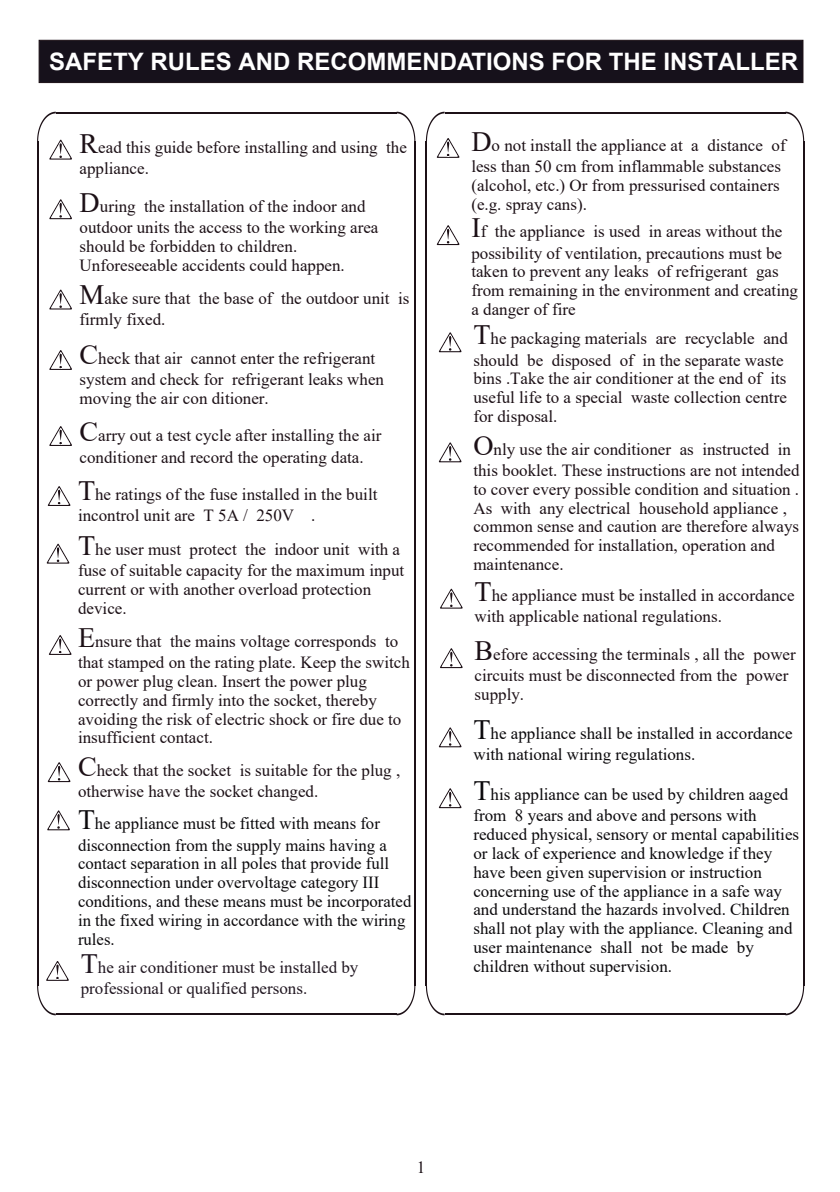
<style>
.page{position:relative;width:840px;height:1192px;background:#fff}
.page>*{position:absolute;margin:0;border:0;box-sizing:border-box;transform-origin:0 0}
.t1{font:700 24px "Arial";color:#fff}
.t2{font:17px/21.2px "Times New Roman";color:#1c1016}
.t3{font:17px/18.8px "Times New Roman";color:#0b090c}
.t4{font:17px "Times New Roman";color:#211721}
.s1{font-size:28px}
</style>
<div class="page">
<div style="left:39px;top:40px;width:764px;height:43px;background:#16111b;border:1px solid #1c1016"></div>
<svg style="left:49px;top:199px;width:23px;height:20px"></svg>
<svg style="left:49px;top:289px;width:23px;height:21px"></svg>
<svg style="left:49px;top:350px;width:23px;height:20px"></svg>
<svg style="left:49px;top:426px;width:23px;height:20px"></svg>
<svg style="left:48px;top:486px;width:23px;height:20px"></svg>
<svg style="left:46px;top:543px;width:24px;height:21px"></svg>
<svg style="left:49px;top:635px;width:23px;height:20px"></svg>
<svg style="left:48px;top:762px;width:23px;height:20px"></svg>
<hr style="left:56px;top:112px;width:341px;height:1px;background:#1c1016">
<svg style="left:397px;top:112px;width:18px;height:29px"></svg>
<hr style="left:414px;top:141px;width:1px;height:845px;background:#1c1016">
<svg style="left:397px;top:986px;width:18px;height:29px"></svg>
<hr style="left:56px;top:1014px;width:341px;height:1px;background:#1c1016">
<hr style="left:37px;top:141px;width:1px;height:845px;background:#1c1016">
<svg style="left:37px;top:112px;width:35px;height:48px"></svg>
<svg style="left:437px;top:225px;width:23px;height:20px"></svg>
<svg style="left:439px;top:332px;width:23px;height:20px"></svg>
<svg style="left:439px;top:442px;width:23px;height:20px"></svg>
<svg style="left:440px;top:588px;width:23px;height:21px"></svg>
<hr style="left:445px;top:112px;width:340px;height:1px;background:#1c1016">
<svg style="left:785px;top:112px;width:19px;height:29px"></svg>
<hr style="left:803px;top:141px;width:1px;height:845px;background:#1c1016">
<svg style="left:785px;top:986px;width:19px;height:29px"></svg>
<hr style="left:445px;top:1014px;width:340px;height:1px;background:#1c1016">
<svg style="left:426px;top:986px;width:19px;height:29px"></svg>
<hr style="left:426px;top:141px;width:1px;height:845px;background:#1c1016">
<svg style="left:426px;top:112px;width:34px;height:46px"></svg>
<svg style="left:440px;top:648px;width:23px;height:20px"></svg>
<svg style="left:47px;top:810px;width:23px;height:20px"></svg>
<svg style="left:439px;top:727px;width:23px;height:20px"></svg>
<svg style="left:439px;top:788px;width:23px;height:20px"></svg>
<svg style="left:37px;top:961px;width:32px;height:54px"></svg>
<h1 class="t1" style="left:49px;top:45px;width:750px">SAFETY RULES AND RECOMMENDATIONS FOR THE INSTALLER</h1>
<p class="t2" style="left:471px;top:134px;width:316px"><span class="s1">D</span>o not install the appliance at a distance of less than 50 cm from inflammable substances</p>
<p class="t2" style="left:471px;top:175px;width:310px;line-height:18.8px">(alcohol, etc.) Or from pressurised containers (e.g. spray cans).</p>
<p class="t2" style="left:471px;top:221px;width:313px"><span class="s1">I</span>f the appliance is used in areas without the possibility of ventilation, precautions must be</p>
<p class="t2" style="left:471px;top:262px;width:328px;line-height:18.8px">taken to prevent any leaks of refrigerant gas from remaining in the environment and creating a danger of fire</p>
<p class="t2" style="left:473px;top:328px;width:316px"><span class="s1">T</span>he packaging materials are recyclable and should be disposed of in the separate waste</p>
<p class="t2" style="left:473px;top:369px;width:315px;line-height:18.8px;text-align:justify">bins .Take the air conditioner at the end of its useful life to a special waste collection centre for disposal.</p>
<p class="t2" style="left:473px;top:438px;width:328px"><span class="s1">O</span>nly use the air conditioner as instructed in this booklet. These instructions are not intended</p>
<p class="t2" style="left:473px;top:479px;width:327px;line-height:18.8px">to cover every possible condition and situation .<br>As with any electrical household appliance , common sense and caution are therefore always recommended for installation, operation and maintenance.</p>
<p class="t2" style="left:475px;top:584px;width:322px"><span class="s1">T</span>he appliance must be installed in accordance with applicable national regulations.</p>
<p class="t2" style="left:475px;top:643px;width:323px"><span class="s1">B</span>efore accessing the terminals , all the power circuits must be disconnected from the power</p>
<p class="t2" style="left:475px;top:683px;width:51px">supply.</p>
<p class="t2" style="left:80px;top:136px;width:329px"><span class="s1">R</span>ead this guide before installing and using the appliance.</p>
<p class="t2" style="left:80px;top:195px;width:300px"><span class="s1">D</span>uring the installation of the indoor and outdoor units the access to the working area</p>
<p class="t2" style="left:80px;top:237px;width:267px;line-height:18.8px">should be forbidden to children.<br>Unforeseeable accidents could happen.</p>
<p class="t2" style="left:80px;top:287px;width:331px"><span class="s1">M</span>ake sure that the base of the outdoor unit is firmly fixed.</p>
<p class="t2" style="left:80px;top:347px;width:306px"><span class="s1">C</span>heck that air cannot enter the refrigerant system and check for refrigerant leaks when</p>
<p class="t2" style="left:80px;top:387px;width:191px">moving the air con ditioner.</p>
<p class="t2" style="left:80px;top:425px;width:303px"><span class="s1">C</span>arry out a test cycle after installing the air conditioner and record the operating data.</p>
<p class="t2" style="left:78px;top:483px;width:301px"><span class="s1">T</span>he ratings of the fuse installed in the built incontrol unit are T 5A / 250V .</p>
<p class="t2" style="left:78px;top:538px;width:328px"><span class="s1">T</span>he user must protect the indoor unit with a fuse of suitable capacity for the maximum input</p>
<p class="t2" style="left:78px;top:579px;width:295px;line-height:18.8px">current or with another overload protection device.</p>
<p class="t2" style="left:78px;top:630px;width:333px"><span class="s1">E</span>nsure that the mains voltage corresponds to that stamped on the rating plate. Keep the switch</p>
<p class="t2" style="left:78px;top:671px;width:325px;line-height:18.8px">or power plug clean. Insert the power plug correctly and firmly into the socket, thereby avoiding the risk of electric shock or fire due to insufficient contact.</p>
<p class="t2" style="left:78px;top:759px;width:324px"><span class="s1">C</span>heck that the socket is suitable for the plug , otherwise have the socket changed.</p>
<p class="t3" style="left:473px;top:722px;width:321px;line-height:21.2px"><span class="s1">T</span>he appliance shall be installed in accordance with national wiring regulations.</p>
<p class="t3" style="left:473px;top:783px;width:316px;line-height:21.2px"><span class="s1">T</span>his appliance can be used by children aaged from 8 years and above and persons with</p>
<p class="t3" style="left:473px;top:824px;width:327px">reduced physical, sensory or mental capabilities or lack of experience and knowledge if they have been given supervision or instruction concerning use of the appliance in a safe way and understand the hazards involved. Children shall not play with the appliance. Cleaning and user maintenance shall not be made by</p>
<p class="t3" style="left:78px;top:813px;width:310px;line-height:21.2px"><span class="s1">T</span>he appliance must be fitted with means for disconnection from the supply mains having a</p>
<p class="t3" style="left:78px;top:854px;width:335px">contact separation in all poles that provide full disconnection under overvoltage category III conditions, and these means must be incorporated in the fixed wiring in accordance with the wiring rules.</p>
<p class="t4" style="left:81px;top:955px;width:279px"><span class="s1">T</span>he air conditioner must be installed by</p>
<p class="t3" style="left:473px;top:956px;width:200px">children without supervision.</p>
<p class="t4" style="left:81px;top:976px;width:228px">professional or qualified persons.</p>
<p class="t2" style="left:417px;top:1156px;width:10px">1</p>
</div>
